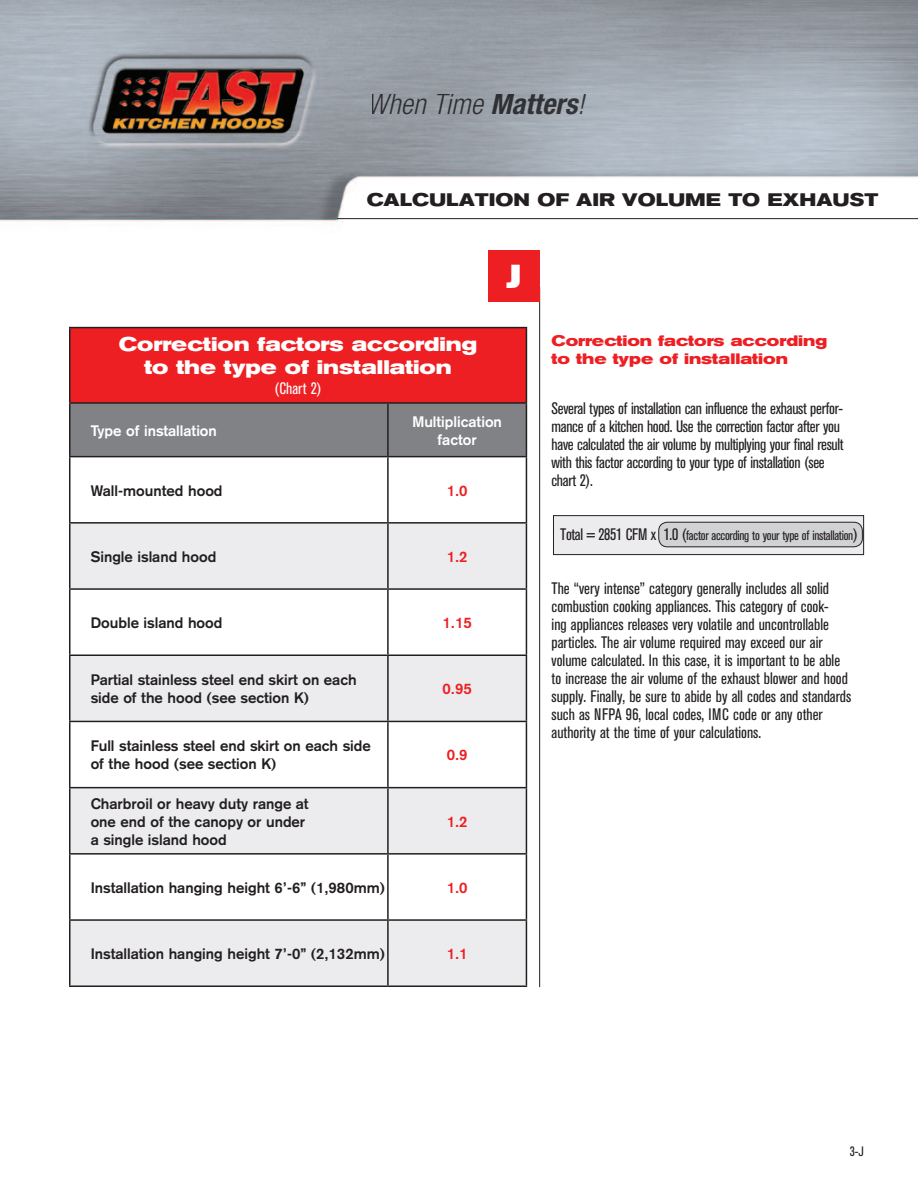
<style>
.page{position:relative;width:918px;height:1188px;background:#fff}
.page>*{position:absolute;margin:0;border:0;box-sizing:border-box;transform-origin:0 0}
.t1{font:700 expanded 33px "Akzidenz Grotesk BE";color:#fff}
.t2{font:italic 300 condensed 28.5px "Helvetica Neue LT Std";color:#231f20}
.t3{font:700 expanded 19.5px/23.4px "Akzidenz Grotesk BE";color:#fff;text-align:center}
.t4{font:700 expanded 18px "Akzidenz Grotesk BE";color:#231f20}
.t5{font:condensed 16.5px/18px "Akzidenz Grotesk BE";color:#231f20}
.t6{font:condensed 16.5px/18px "Akzidenz Grotesk BE";letter-spacing:-.02em;color:#231f20}
.t7{font:condensed 16.5px "Akzidenz Grotesk BE";color:#fff}
.t8{font:700 15px/18px "Akzidenz Grotesk";color:#231f20}
.t9{font:700 expanded 15px/18px "Akzidenz Grotesk BE";color:#ee1f23}
.t10{font:700 15px/18px "Akzidenz Grotesk";color:#fff;text-align:center}
.t11{font:700 15px "Akzidenz Grotesk";color:#ee1f23}
.t12{font:condensed 13.5px "Akzidenz Grotesk BE";letter-spacing:-.02em;color:#231f20}
.s1{font-weight:700}
.s2{font-size:16.5px}
</style>
<div class="page">
<img style="left:0;top:0;width:918px;height:222px">
<hr style="left:337px;top:218px;width:581px;height:1px;background:#231f20">
<hr style="left:539px;top:287px;width:1px;height:700px;background:#231f20">
<div style="left:488px;top:250px;width:52px;height:52px;background:#ee1f23"></div>
<div style="left:70px;top:328px;width:456px;height:75px;background:#ee1f23"></div>
<div style="left:70px;top:404px;width:456px;height:52px;background:#808285"></div>
<svg style="left:70px;top:524px;width:456px;height:461px;fill:#ececee"></svg>
<hr style="left:69px;top:327px;width:319px;height:1px;background:#231f20">
<hr style="left:69px;top:328px;width:1px;height:74px;background:#231f20">
<hr style="left:388px;top:327px;width:139px;height:1px;background:#231f20">
<hr style="left:526px;top:328px;width:1px;height:74px;background:#231f20">
<hr style="left:69px;top:402px;width:319px;height:2px;background:#231f20">
<hr style="left:69px;top:404px;width:1px;height:52px;background:#231f20">
<hr style="left:388px;top:402px;width:139px;height:2px;background:#231f20">
<hr style="left:387px;top:404px;width:2px;height:52px;background:#231f20">
<hr style="left:526px;top:404px;width:1px;height:52px;background:#231f20">
<hr style="left:69px;top:456px;width:319px;height:1px;background:#231f20">
<hr style="left:69px;top:457px;width:1px;height:65px;background:#231f20">
<hr style="left:388px;top:456px;width:139px;height:1px;background:#231f20">
<hr style="left:387px;top:457px;width:2px;height:65px;background:#231f20">
<hr style="left:526px;top:457px;width:1px;height:65px;background:#231f20">
<hr style="left:69px;top:522px;width:319px;height:2px;background:#231f20">
<hr style="left:69px;top:524px;width:1px;height:64px;background:#231f20">
<hr style="left:388px;top:522px;width:139px;height:2px;background:#231f20">
<hr style="left:387px;top:524px;width:2px;height:64px;background:#231f20">
<hr style="left:526px;top:524px;width:1px;height:64px;background:#231f20">
<hr style="left:69px;top:588px;width:319px;height:2px;background:#231f20">
<hr style="left:69px;top:590px;width:1px;height:64px;background:#231f20">
<hr style="left:388px;top:588px;width:139px;height:2px;background:#231f20">
<hr style="left:387px;top:590px;width:2px;height:64px;background:#231f20">
<hr style="left:526px;top:590px;width:1px;height:64px;background:#231f20">
<hr style="left:69px;top:654px;width:319px;height:2px;background:#231f20">
<hr style="left:69px;top:656px;width:1px;height:65px;background:#231f20">
<hr style="left:388px;top:654px;width:139px;height:2px;background:#231f20">
<hr style="left:387px;top:656px;width:2px;height:65px;background:#231f20">
<hr style="left:526px;top:656px;width:1px;height:65px;background:#231f20">
<hr style="left:69px;top:721px;width:319px;height:1px;background:#231f20">
<hr style="left:69px;top:722px;width:1px;height:65px;background:#231f20">
<hr style="left:388px;top:721px;width:139px;height:1px;background:#231f20">
<hr style="left:387px;top:722px;width:2px;height:65px;background:#231f20">
<hr style="left:526px;top:722px;width:1px;height:65px;background:#231f20">
<hr style="left:69px;top:787px;width:319px;height:1px;background:#231f20">
<hr style="left:69px;top:788px;width:1px;height:65px;background:#231f20">
<hr style="left:388px;top:787px;width:139px;height:1px;background:#231f20">
<hr style="left:387px;top:788px;width:2px;height:65px;background:#231f20">
<hr style="left:526px;top:788px;width:1px;height:65px;background:#231f20">
<hr style="left:69px;top:853px;width:319px;height:2px;background:#231f20">
<hr style="left:69px;top:855px;width:1px;height:64px;background:#231f20">
<hr style="left:388px;top:853px;width:139px;height:2px;background:#231f20">
<hr style="left:387px;top:855px;width:2px;height:64px;background:#231f20">
<hr style="left:526px;top:855px;width:1px;height:64px;background:#231f20">
<hr style="left:69px;top:919px;width:319px;height:2px;background:#231f20">
<hr style="left:69px;top:921px;width:1px;height:64px;background:#231f20">
<hr style="left:388px;top:919px;width:139px;height:2px;background:#231f20">
<hr style="left:387px;top:921px;width:2px;height:64px;background:#231f20">
<hr style="left:526px;top:921px;width:1px;height:64px;background:#231f20">
<hr style="left:69px;top:985px;width:319px;height:2px;background:#231f20">
<hr style="left:388px;top:985px;width:139px;height:2px;background:#231f20">
<div style="left:553px;top:516px;width:311px;height:39px;background:#ececee"></div>
<div style="left:553px;top:515px;width:311px;height:40px;border:1px solid #231f20"></div>
<div style="left:659px;top:522px;width:203px;height:25px;background:#d1d2d4;border-radius:9px"></div>
<div style="left:659px;top:522px;width:204px;height:25px;border:1px solid #231f20;border-radius:9px"></div>
<h2 class="t2" style="left:368px;top:88px;width:218px">When Time <span class="s1">Matters</span>!</h2>
<p class="t4" style="left:367px;top:189px;width:513px">Calculation of air volume to exhaust</p>
<h1 class="t1" style="left:507px;top:257px;width:17px">J</h1>
<p class="t3" style="left:119px;top:333px;width:360px">Correction factors according to the type of installation</p>
<p class="t7" style="left:275px;top:379px;width:49px">(Chart 2)</p>
<p class="t10" style="left:91px;top:421px;width:128px">Type of installation</p>
<p class="t10" style="left:412px;top:412px;width:91px">Multiplication factor</p>
<p class="t8" style="left:91px;top:481px;width:133px">Wall-mounted hood</p>
<p class="t11" style="left:447px;top:481px;width:22px">1.0</p>
<p class="t8" style="left:91px;top:547px;width:127px">Single island hood</p>
<p class="t11" style="left:447px;top:548px;width:22px">1.2</p>
<p class="t8" style="left:91px;top:614px;width:133px">Double island hood</p>
<p class="t11" style="left:443px;top:614px;width:31px">1.15</p>
<p class="t8" style="left:91px;top:671px;width:268px">Partial stainless steel end skirt on each side of the hood (see section K)</p>
<p class="t11" style="left:443px;top:680px;width:31px">0.95</p>
<p class="t8" style="left:91px;top:737px;width:282px">Full stainless steel end skirt on each side of the hood (see section K)</p>
<p class="t11" style="left:447px;top:746px;width:22px">0.9</p>
<p class="t8" style="left:91px;top:794px;width:220px">Charbroil or heavy duty range at one end of the canopy or under a single island hood</p>
<p class="t11" style="left:447px;top:812px;width:22px">1.2</p>
<p class="t8" style="left:91px;top:878px;width:296px">Installation hanging height 6’-6” (1,980mm)</p>
<p class="t11" style="left:447px;top:879px;width:22px">1.0</p>
<p class="t8" style="left:91px;top:945px;width:296px">Installation hanging height 7’-0” (2,132mm)</p>
<p class="t11" style="left:447px;top:945px;width:22px">1.1</p>
<p class="t9" style="left:552px;top:332px;width:277px">Correction factors according to the type of installation</p>
<p class="t6" style="left:552px;top:399px;width:293px">Several types of installation can influence the exhaust perfor&shy;mance of a kitchen hood. Use the correction factor after you have calculated the air volume by multiplying your final result with this factor according to your type of installation (see chart 2).</p>
<p class="t12" style="left:560px;top:528px;width:299px"><span class="s2">Total = 2851 CFM x 1.0 (</span>factor according to your type of installation<span class="s2">)</span></p>
<p class="t5" style="left:552px;top:579px;width:301px">The “very intense” category generally includes all solid combustion cooking appliances. This category of cook-<br>ing appliances releases very volatile and uncontrollable particles. The air volume required may exceed our air volume calculated. In this case, it is important to be able to increase the air volume of the exhaust blower and hood supply. Finally, be sure to abide by all codes and standards such as NFPA 96, local codes, IMC code or any other authority at the time of your calculations.</p>
<p class="t12" style="left:850px;top:1144px;width:16px">3-J</p>
</div>
